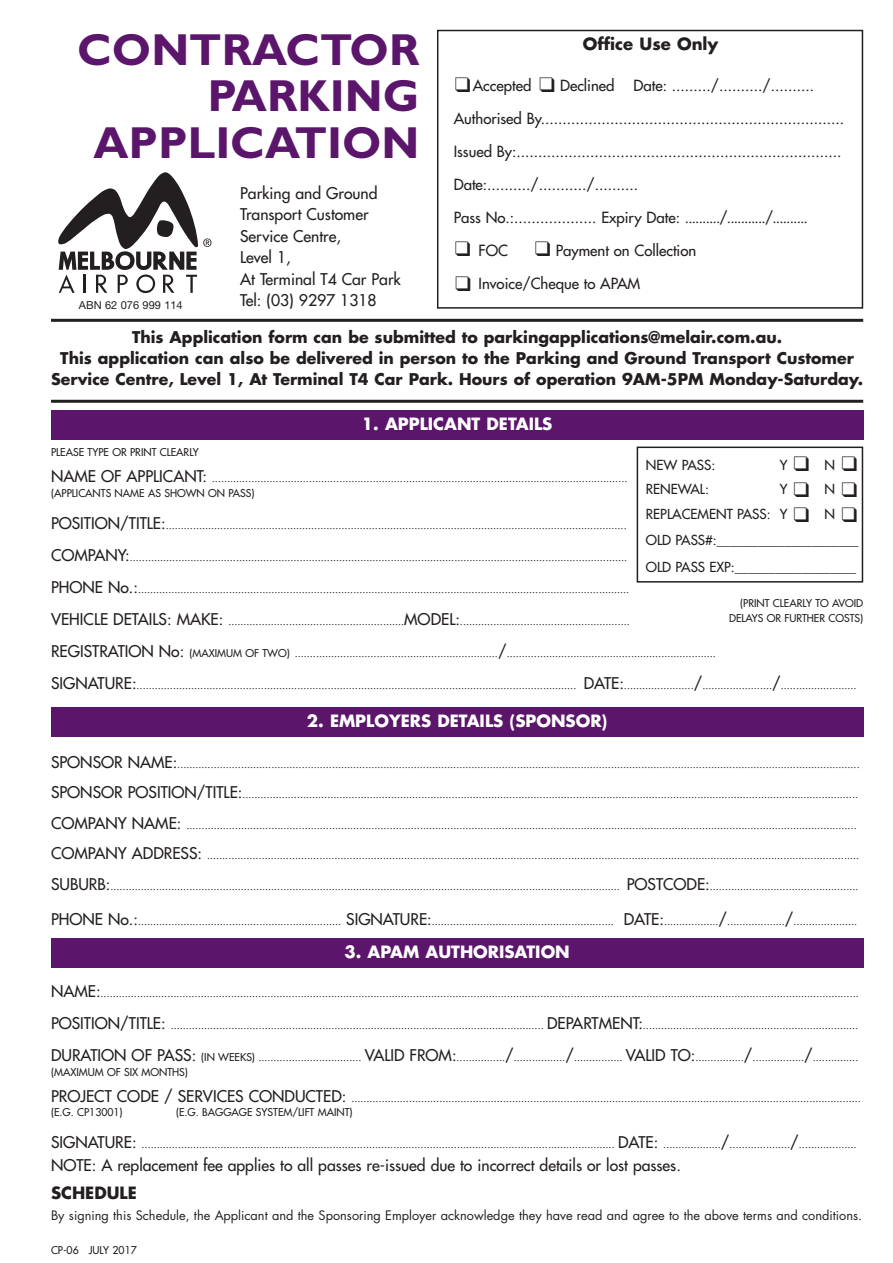
<style>
.page{position:relative;width:893px;height:1263px;background:#fff}
.page>*{position:absolute;margin:0;border:0;box-sizing:border-box;transform-origin:0 0}
.t1{font:700 45px/46.5px "Gill Sans CE";color:#5b166b;text-align:right}
.t2{font:700 16.5px "Futura";color:#fff}
.t3{font:700 16.5px "Futura";color:#231f20}
.t4{font:700 15.75px/21px "Futura";color:#231f20;text-align:center}
.t5{font:15.75px/21.5px "Futura";color:#231f20}
.t6{font:15px/33px "Futura";color:#231f20}
.t7{font:13.5px/26.2px "Futura";color:#231f20}
.t8{font:12.75px "Futura";color:#231f20}
.t9{font:11.1px "Helvetica Neue";color:#231f20}
.t10{font:10.5px/15px "Futura";color:#231f20}
.s1{font-size:15.75px}
</style>
<div class="page">
<div style="left:437px;top:30px;width:426px;height:279px;border:2px solid #231f20"></div>
<div style="left:637px;top:447px;width:226px;height:136px;border:2px solid #231f20"></div>
<div style="left:51px;top:410px;width:812px;height:30px;background:#5b166b"></div>
<div style="left:51px;top:707px;width:812px;height:30px;background:#5b166b"></div>
<div style="left:51px;top:938px;width:812px;height:29px;background:#5b166b"></div>
<svg style="left:58px;top:172px;width:153px;height:121px"></svg>
<hr style="left:51px;top:319px;width:812px;height:3px;background:#231f20">
<hr style="left:51px;top:400px;width:812px;height:3px;background:#231f20">
<h1 class="t1" style="left:77px;top:31px;width:344px">CONTRACTOR<br>PARKING<br>APPLICATION</h1>
<h2 class="t3" style="left:583px;top:36px;width:137px">Office Use Only</h2>
<h3 class="t6" style="left:473px;top:70px;width:60px">Accepted</h3>
<h3 class="t6" style="left:560px;top:70px;width:56px">Declined</h3>
<h3 class="t6" style="left:634px;top:70px;width:182px">Date: ........./........../..........</h3>
<h3 class="t6" style="left:454px;top:103px;width:392px">Authorised By......................................................................</h3>
<h3 class="t6" style="left:454px;top:136px;width:389px">Issued By:...........................................................................</h3>
<h3 class="t6" style="left:454px;top:169px;width:186px">Date:........../.........../..........</h3>
<h3 class="t6" style="left:479px;top:202px;width:331px;text-indent:-25px">Pass No.:................... Expiry Date: ........../.........../..........<br>FOC</h3>
<h3 class="t5" style="left:240px;top:183px;width:162px">Parking and Ground<br>Transport Customer<br>Service Centre,<br>Level 1,<br>At Terminal T4 Car Park</h3>
<h3 class="t6" style="left:556px;top:235px;width:142px">Payment on Collection</h3>
<h3 class="t6" style="left:479px;top:268px;width:163px">Invoice/Cheque to APAM</h3>
<p class="t9" style="left:79px;top:301px;width:105px">ABN 62 076 999 114</p>
<h3 class="t5" style="left:240px;top:291px;width:138px">Tel: (03) 9297 1318</h3>
<p class="t4" style="left:51px;top:328px;width:814px">This Application form can be submitted to parkingapplications@melair.com.au.<br>This application can also be delivered in person to the Parking and Ground Transport Customer<br>Service Centre, Level 1, At Terminal T4 Car Park. Hours of operation 9AM-5PM Monday-Saturday.</p>
<p class="t10" style="left:51px;top:445px;width:149px">PLEASE TYPE OR PRINT CLEARLY</p>
<h2 class="t2" style="left:362px;top:416px;width:192px">1. APPLICANT DETAILS</h2>
<p class="t7" style="left:646px;top:452px;width:71px">NEW PASS:</p>
<p class="t7" style="left:780px;top:452px;width:9px">Y</p>
<p class="t7" style="left:824px;top:452px;width:12px">N</p>
<p class="t7" style="left:646px;top:477px;width:65px">RENEWAL:</p>
<p class="t7" style="left:780px;top:477px;width:9px">Y</p>
<p class="t7" style="left:824px;top:477px;width:12px">N</p>
<p class="t7" style="left:646px;top:502px;width:143px">REPLACEMENT PASS: Y</p>
<p class="t10" style="left:51px;top:472px;width:578px"><span class="s1">NAME OF APPLICANT:</span> ......................................................................................................................................... (APPLICANTS NAME AS SHOWN ON PASS)</p>
<p class="t10" style="left:51px;top:519px;width:577px"><span class="s1">POSITION/TITLE:</span>........................................................................................................................................................</p>
<p class="t10" style="left:51px;top:551px;width:578px"><span class="s1">COMPANY:</span>....................................................................................................................................................................</p>
<p class="t10" style="left:51px;top:583px;width:580px"><span class="s1">PHONE No.:</span>..................................................................................................................................................................</p>
<p class="t10" style="left:51px;top:615px;width:580px"><span class="s1">VEHICLE DETAILS: MAKE:</span> ..........................................................<span class="s1">MODEL:</span>........................................................</p>
<p class="t10" style="left:51px;top:647px;width:666px"><span class="s1">REGISTRATION No:</span> (MAXIMUM OF TWO) ...................................................................<span class="s1">/</span>.....................................................................</p>
<p class="t10" style="left:51px;top:679px;width:807px"><span class="s1">SIGNATURE:</span>................................................................................................................................................. <span class="s1">DATE:</span>.......................<span class="s1">/</span>.......................<span class="s1">/</span>.........................</p>
<p class="t7" style="left:646px;top:502px;width:214px;text-indent:179px">N<br>OLD PASS#:_____________________<br>OLD PASS EXP:__________________</p>
<p class="t10" style="left:729px;top:596px;width:136px;text-align:right">(PRINT CLEARLY TO AVOID<br>DELAYS OR FURTHER COSTS)</p>
<h2 class="t2" style="left:307px;top:713px;width:302px">2. EMPLOYERS DETAILS (SPONSOR)</h2>
<p class="t10" style="left:51px;top:757px;width:810px"><span class="s1">SPONSOR NAME:</span>.................................................................................................................................................................................................................................</p>
<p class="t10" style="left:51px;top:787px;width:808px"><span class="s1">SPONSOR POSITION/TITLE:</span>...........................................................................................................................................................................................................</p>
<p class="t10" style="left:51px;top:818px;width:807px"><span class="s1">COMPANY NAME:</span> .............................................................................................................................................................................................................................</p>
<p class="t10" style="left:51px;top:848px;width:810px"><span class="s1">COMPANY ADDRESS:</span> .......................................................................................................................................................................................................................</p>
<p class="t10" style="left:51px;top:879px;width:809px"><span class="s1">SUBURB:</span>........................................................................................................................................................................ <span class="s1">POSTCODE:</span>.................................................</p>
<p class="t10" style="left:51px;top:914px;width:808px"><span class="s1">PHONE No.:</span>................................................................... <span class="s1">SIGNATURE:</span>............................................................ <span class="s1">DATE:</span>..................<span class="s1">/</span>...................<span class="s1">/</span>.....................</p>
<h2 class="t2" style="left:344px;top:944px;width:227px">3. APAM AUTHORISATION</h2>
<p class="t10" style="left:51px;top:986px;width:809px"><span class="s1">NAME:</span>..........................................................................................................................................................................................................................................................</p>
<p class="t10" style="left:51px;top:1018px;width:809px"><span class="s1">POSITION/TITLE:</span> ........................................................................................................................... <span class="s1">DEPARTMENT:</span>.......................................................................</p>
<p class="t10" style="left:51px;top:1050px;width:809px"><span class="s1">DURATION OF PASS:</span> (IN WEEKS) .................................. <span class="s1">VALID FROM:</span>................<span class="s1">/</span>.................<span class="s1">/</span>................ <span class="s1">VALID TO:</span>................<span class="s1">/</span>.................<span class="s1">/</span>............... (MAXIMUM OF SIX MONTHS)</p>
<p class="t10" style="left:51px;top:1092px;width:811px;line-height:13.5px"><span class="s1">PROJECT CODE / SERVICES CONDUCTED:</span> ........................................................................................................................................................................ (E.G. CP13001)</p>
<p class="t10" style="left:176px;top:1105px;width:178px">(E.G. BAGGAGE SYSTEM/LIFT MAINT)</p>
<p class="t10" style="left:51px;top:1137px;width:807px"><span class="s1">SIGNATURE:</span> ............................................................................................................................................................ <span class="s1">DATE:</span> ...................<span class="s1">/</span>....................<span class="s1">/</span>...................</p>
<h3 class="t5" style="left:51px;top:1155px;width:631px">NOTE: A replacement fee applies to all passes re-issued due to incorrect details or lost passes.</h3>
<h2 class="t3" style="left:51px;top:1185px;width:87px">SCHEDULE</h2>
<p class="t8" style="left:51px;top:1209px;width:813px">By signing this Schedule, the Applicant and the Sponsoring Employer acknowledge they have read and agree to the above terms and conditions.</p>
<p class="t10" style="left:51px;top:1244px;width:87px">CP-06 JULY 2017</p>
</div>
